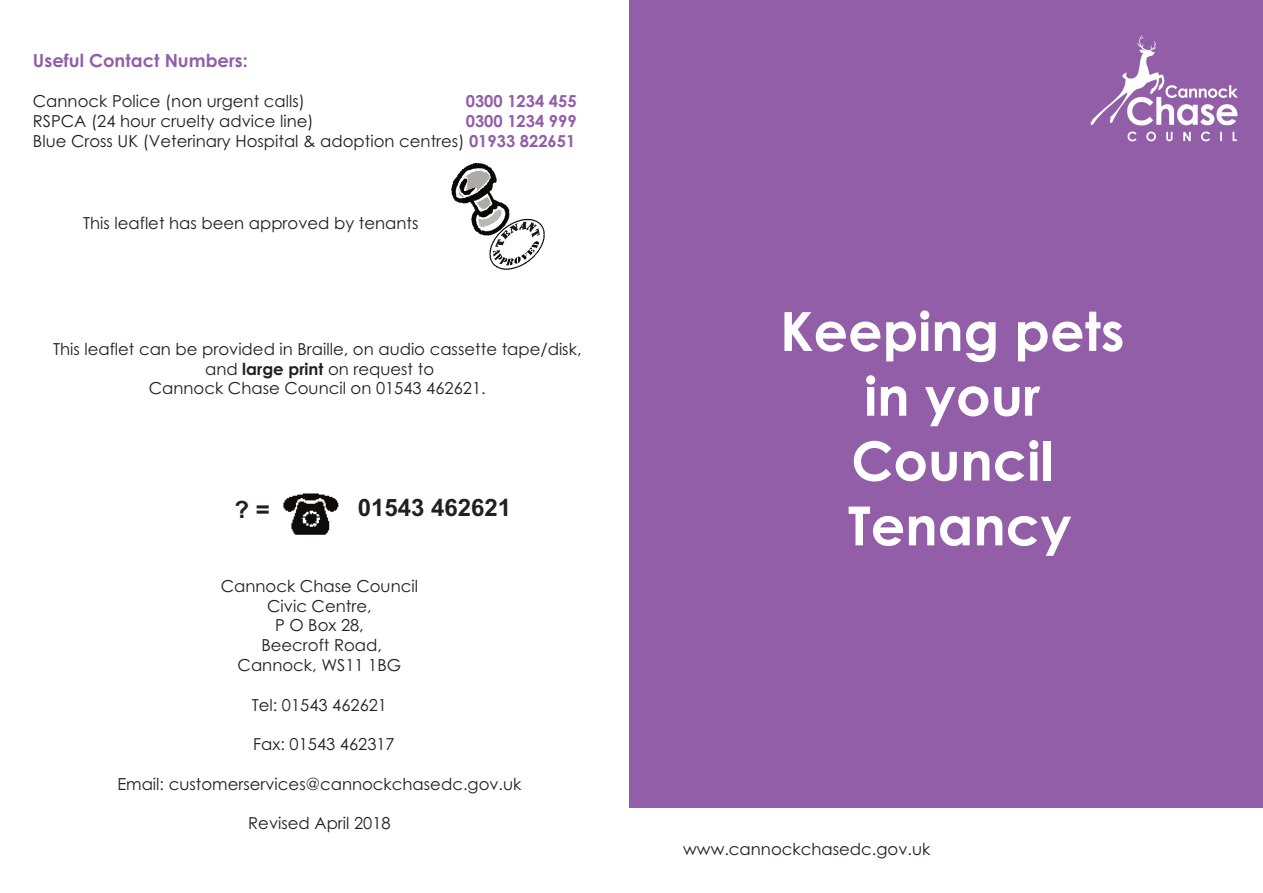
<style>
.page{position:relative;width:1263px;height:893px;background:#fff}
.page>*{position:absolute;margin:0;border:0;box-sizing:border-box;transform-origin:0 0}
.t1{font:700 54px/64.8px "Century Gothic";color:#fff;text-align:center}
.t2{font:700 24px "Arial";color:#231f20}
.t3{font:700 18px "Century Gothic";color:#915ea7}
.t4{font:16.5px/19.8px "Century Gothic";color:#231f20;text-align:center}
.t5{font:700 16.5px "Century Gothic";color:#915ea7}
.s1{font-weight:700;color:#915ea7}
.s2{font-weight:700}
</style>
<div class="page">
<img style="left:451px;top:163px;width:94px;height:107px">
<img style="left:283px;top:493px;width:56px;height:42px">
<div style="left:629px;top:0;width:634px;height:808px;background:#915ea7"></div>
<img style="left:1090px;top:35px;width:148px;height:107px">
<p class="t3" style="left:33px;top:50px;width:216px">Useful Contact Numbers:</p>
<p class="t4" style="left:33px;top:91px;width:273px">Cannock Police (non urgent calls)</p>
<p class="t5" style="left:466px;top:92px;width:112px">0300 1234 455</p>
<p class="t4" style="left:33px;top:111px;width:282px">RSPCA (24 hour cruelty advice line)</p>
<p class="t4" style="left:33px;top:111px;width:545px;text-align:right"><span class="s1">0300 1234 999<br></span>Blue Cross UK (Veterinary Hospital &amp; adoption centres) <span class="s1">01933 822651</span></p>
<p class="t4" style="left:83px;top:214px;width:337px">This leaflet has been approved by tenants</p>
<p class="t4" style="left:53px;top:339px;width:530px">This leaflet can be provided in Braille, on audio cassette tape/disk, and <span class="s2">large print</span> on request to<br>Cannock Chase Council on 01543 462621.</p>
<h2 class="t2" style="left:235px;top:496px;width:37px">? =</h2>
<h2 class="t2" style="left:358px;top:493px;width:155px">01543 462621</h2>
<p class="t4" style="left:221px;top:576px;width:199px">Cannock Chase Council<br>Civic Centre,<br>P O Box 28,<br>Beecroft Road,<br>Cannock, WS11 1BG</p>
<p class="t4" style="left:252px;top:695px;width:137px">Tel: 01543 462621</p>
<p class="t4" style="left:253px;top:734px;width:143px">Fax: 01543 462317</p>
<p class="t4" style="left:117px;top:774px;width:406px">Email: customerservices@cannockchasedc.gov.uk</p>
<p class="t4" style="left:248px;top:814px;width:144px">Revised April 2018</p>
<h1 class="t1" style="left:780px;top:300px;width:346px">Keeping pets in your<br>Council<br>Tenancy</h1>
<p class="t4" style="left:683px;top:840px;width:249px">www.cannockchasedc.gov.uk</p>
</div>
